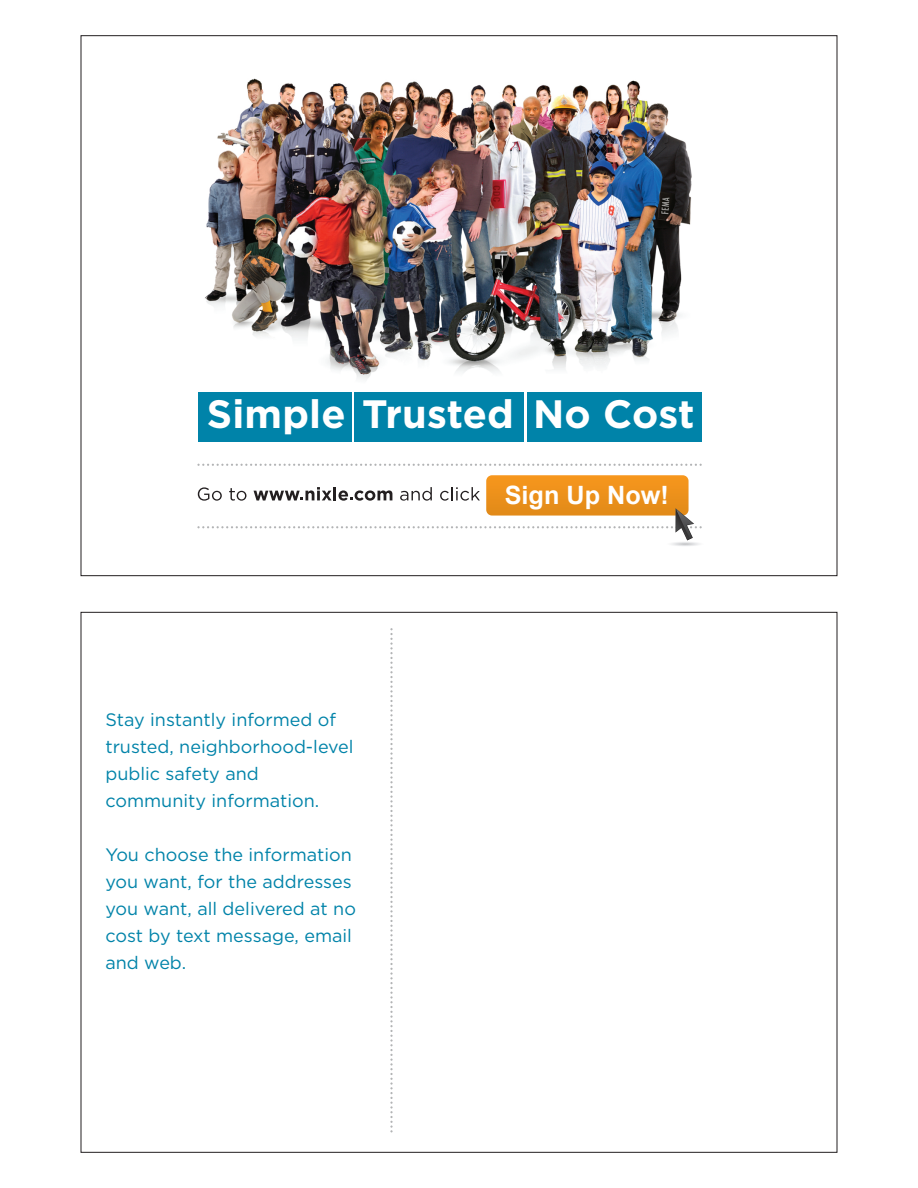
<style>
.page{position:relative;width:918px;height:1188px;background:#fff}
.page>*{position:absolute;margin:0;border:0;box-sizing:border-box;transform-origin:0 0}
.t1{font:700 39.6px "Gotham";letter-spacing:.005em;color:#fff}
.t2{font:700 25.2px "Arial";color:#fff}
.t3{font:18px/27px "Gotham";color:#0083a9}
</style>
<div class="page">
<img style="left:205px;top:78px;width:487px;height:329px">
<svg style="left:197px;top:464px;width:505px;height:2px"></svg>
<svg style="left:197px;top:475px;width:505px;height:71px"></svg>
<div style="left:527px;top:392px;width:175px;height:50px;background:#0083a9"></div>
<div style="left:198px;top:392px;width:153px;height:50px;background:#0083a9"></div>
<div style="left:354px;top:392px;width:170px;height:50px;background:#0083a9"></div>
<svg style="left:390px;top:628px;width:3px;height:504px"></svg>
<h1 class="t1" style="left:207px;top:391px;width:489px">Simple Trusted No Cost</h1>
<p class="t3" style="left:105px;top:705px;width:250px">Stay instantly informed of trusted, neighborhood-level public safety and community information.</p>
<p class="t3" style="left:105px;top:840px;width:252px">You choose the information you want, for the addresses you want, all delivered at no cost by text message, email and web.</p>
<h2 class="t2" style="left:505px;top:479px;width:165px">Sign Up Now!</h2>
</div>
